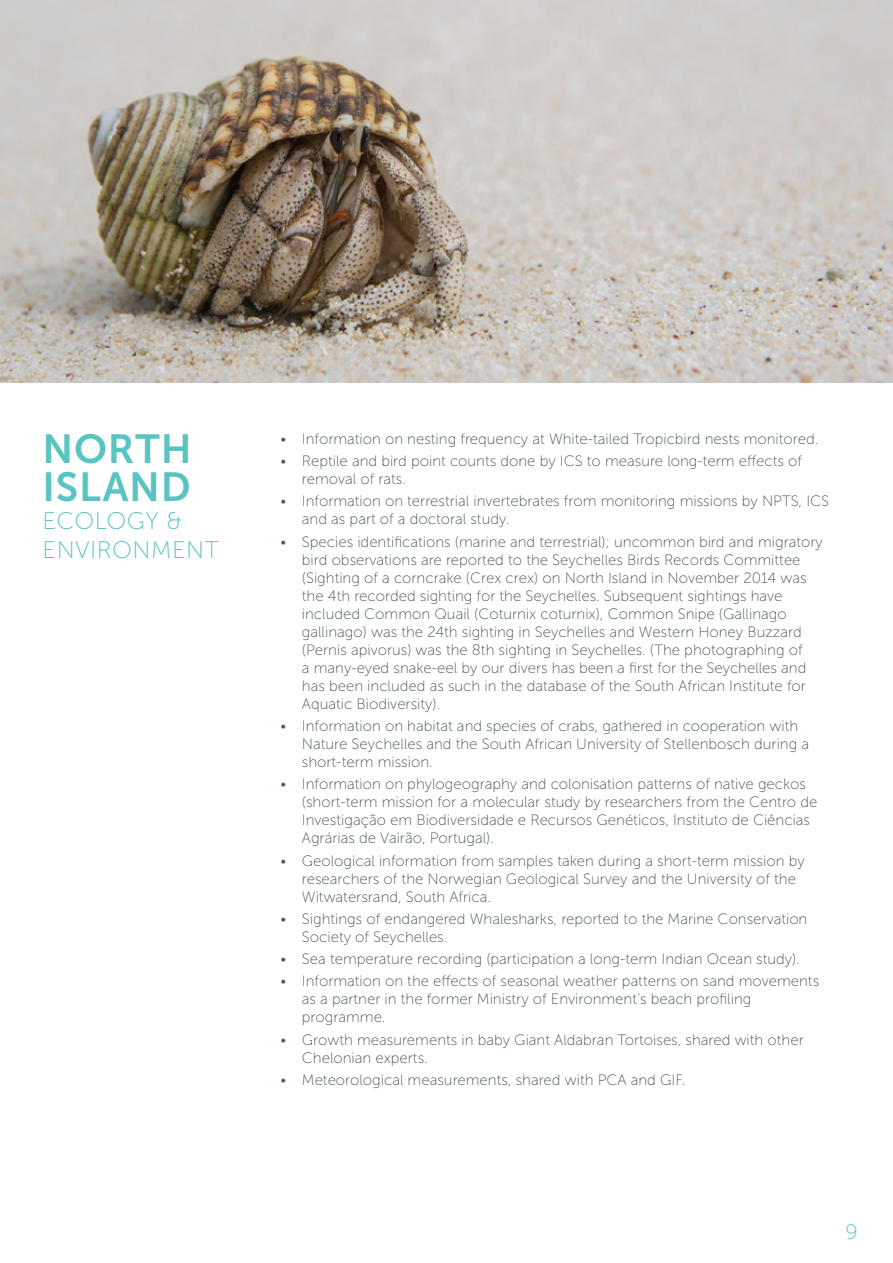
<style>
.page{position:relative;width:893px;height:1263px;background:#fff}
.page>*{position:absolute;margin:0;border:0;box-sizing:border-box;transform-origin:0 0}
.t1{font:40.5px/37.5px "Museo Sans 700";letter-spacing:.02em;color:#59c4c0}
.t2{font:24px/28.8px "Museo Sans 100";letter-spacing:.02em;color:#59c4c0}
.t3{font:21px "Museo Sans 100";color:#59c4c0}
.t4{font:15px/18px "Museo Sans 100";color:#4b5a52}
</style>
<div class="page">
<img style="left:0;top:0;width:893px;height:383px">
<h1 class="t1" style="left:43px;top:430px;width:151px">NORTH<br>ISLAND</h1>
<h2 class="t2" style="left:43px;top:507px;width:178px">ECOLOGY &amp;<br>ENVIRONMENT</h2>
<p class="t4" style="left:281px;top:430px;width:7px">•</p>
<p class="t4" style="left:281px;top:452px;width:7px">•</p>
<p class="t4" style="left:281px;top:492px;width:7px">•</p>
<p class="t4" style="left:281px;top:533px;width:7px">•</p>
<p class="t4" style="left:281px;top:717px;width:7px">•</p>
<p class="t4" style="left:281px;top:775px;width:7px">•</p>
<p class="t4" style="left:281px;top:851px;width:7px">•</p>
<p class="t4" style="left:281px;top:910px;width:7px">•</p>
<p class="t4" style="left:281px;top:950px;width:7px">•</p>
<p class="t4" style="left:281px;top:972px;width:7px">•</p>
<p class="t4" style="left:281px;top:1030px;width:7px">•</p>
<p class="t4" style="left:281px;top:1071px;width:7px">•</p>
<p class="t4" style="left:302px;top:430px;width:518px">Information on nesting frequency at White-tailed Tropicbird nests monitored.</p>
<p class="t4" style="left:302px;top:452px;width:502px">Reptile and bird point counts done by ICS to measure long-term effects of</p>
<p class="t4" style="left:302px;top:470px;width:106px">removal of rats.</p>
<p class="t4" style="left:302px;top:492px;width:529px">Information on terrestrial invertebrates from monitoring missions by NPTS, ICS</p>
<p class="t4" style="left:302px;top:510px;width:209px">and as part of a doctoral study.</p>
<p class="t4" style="left:302px;top:533px;width:522px">Species identifications (marine and terrestrial); uncommon bird and migratory</p>
<p class="t4" style="left:302px;top:551px;width:506px">bird observations are reported to the Seychelles Birds Records Committee (Sighting of a corncrake (Crex crex) on North Island in November 2014 was the 4th recorded sighting for the Seychelles. Subsequent sightings have included Common Quail (Coturnix coturnix ,) Common Snipe (Gallinago gallinago) was the 24th sighting in Seychelles and Western Honey Buzzard (Pernis apivorus) was the 8th sighting in Seychelles (. The photographing of a many-eyed snake-eel by our divers has been a first for the Seychelles and has been included as such in the database of the South African Institute for Aquatic Biodiversity .(</p>
<p class="t4" style="left:302px;top:717px;width:498px">Information on habitat and species of crabs, gathered in cooperation with</p>
<p class="t4" style="left:302px;top:735px;width:509px">Nature Seychelles and the South African University of Stellenbosch during a short-term mission.</p>
<p class="t4" style="left:302px;top:775px;width:506px">Information on phylogeography and colonisation patterns of native geckos</p>
<p class="t4" style="left:302px;top:793px;width:517px">(short-term mission for a molecular study by researchers from the Centro de<br>Investigação em Biodiversidade e Recursos Genéticos, Instituto de Ciências<br>Agrárias de Vairão, Portugal .(</p>
<p class="t4" style="left:302px;top:851px;width:504px">Geological information from samples taken during a short-term mission by</p>
<p class="t4" style="left:302px;top:869px;width:496px">researchers of the Norwegian Geological Survey and the University of the<br>Witwatersrand, South Africa.</p>
<p class="t4" style="left:302px;top:910px;width:507px">Sightings of endangered Whalesharks, reported to the Marine Conservation</p>
<p class="t4" style="left:302px;top:928px;width:147px">Society of Seychelles.</p>
<p class="t4" style="left:302px;top:950px;width:500px">Sea temperature recording (participation a long-term Indian Ocean study .(</p>
<p class="t4" style="left:302px;top:972px;width:519px">Information on the effects of seasonal weather patterns on sand movements</p>
<p class="t4" style="left:302px;top:990px;width:451px">as a partner in the former Ministry of Environment s’ beach profiling programme.</p>
<p class="t4" style="left:302px;top:1030px;width:503px">Growth measurements in baby Giant Aldabran Tortoises, shared with other</p>
<p class="t4" style="left:302px;top:1048px;width:127px">Chelonian experts.</p>
<p class="t4" style="left:302px;top:1071px;width:385px">Meteorological measurements, shared with PCA and GIF.</p>
<h3 class="t3" style="left:846px;top:1220px;width:14px">9</h3>
</div>
